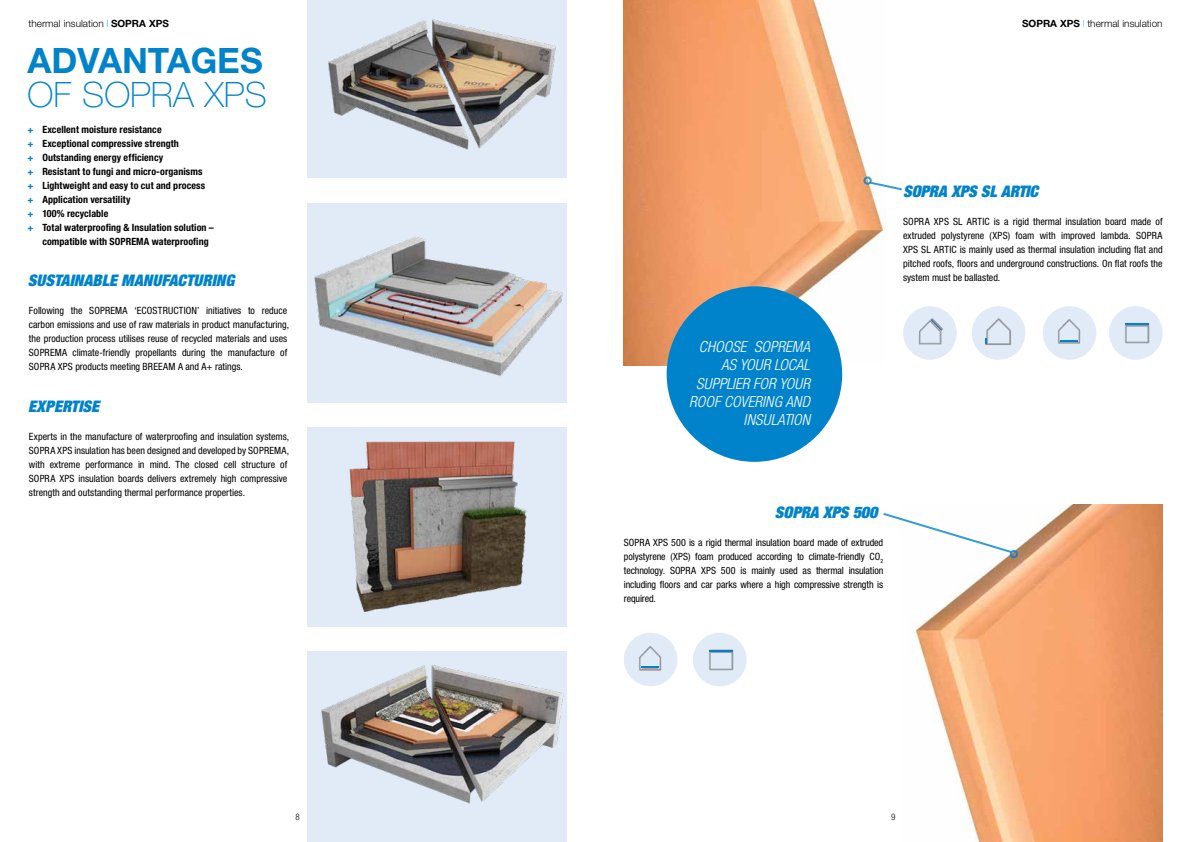
<style>
.page{position:relative;width:1191px;height:842px;background:#fff}
.page>*{position:absolute;margin:0;border:0;box-sizing:border-box;transform-origin:0 0}
.t1{font:700 35px "Helvetica Neue";color:#0083ca}
.t2{font:100 35px "Helvetica Neue";color:#0083ca}
.t3{font:italic 900 expanded 16px "Helvetica Neue";color:#0083ca}
.t4{font:italic 900 expanded 16px "Helvetica Neue";letter-spacing:-.02em;color:#0083ca}
.t5{font:italic 300 condensed 15.3px/18.3px "Helvetica Neue";letter-spacing:.005em;color:#fff;text-align:right}
.t6{font:condensed 10px/14px "Helvetica Neue LT";color:#000}
.t7{font:700 condensed 10px "Helvetica Neue LT Std";letter-spacing:.005em;color:#000}
.t8{font:300 10px "Helvetica Neue LT Std";color:#000}
.t9{font:300 condensed 9px "Helvetica Neue LT Std";color:#000}
.s1{font-weight:100;font-stretch:expanded;color:#0083ca}
.s2{font-weight:700}
.s3{color:#0083ca}
</style>
<div class="page">
<img style="left:624px;top:0;width:261px;height:366px">
<div style="left:666px;top:286px;width:176px;height:176px;background:#0083ca;border-radius:50%"></div>
<img style="left:913px;top:505px;width:249px;height:337px">
<svg style="left:869px;top:180px;width:33px;height:12px"></svg>
<div style="left:863px;top:176px;width:8px;height:9px;border:2px solid #0083ca;border-radius:50%"></div>
<svg style="left:883px;top:511px;width:129px;height:43px"></svg>
<div style="left:1009px;top:550px;width:9px;height:8px;border:2px solid #0083ca;border-radius:50%"></div>
<div style="left:308px;top:203px;width:259px;height:199px;background:#e1ebf7"></div>
<img style="left:314px;top:236px;width:249px;height:141px">
<div style="left:308px;top:0;width:259px;height:178px;background:#e1ebf7"></div>
<img style="left:328px;top:19px;width:228px;height:131px">
<div style="left:308px;top:427px;width:259px;height:199px;background:#e1ebf7"></div>
<img style="left:349px;top:441px;width:179px;height:171px">
<div style="left:308px;top:651px;width:259px;height:191px;background:#e1ebf7"></div>
<img style="left:321px;top:665px;width:243px;height:139px">
<div style="left:624px;top:633px;width:53px;height:53px;background:#e1ebf7;border-radius:50%"></div>
<img style="left:639px;top:645px;width:23px;height:26px">
<svg style="left:641px;top:667px;width:17px;height:1px"></svg>
<div style="left:1042px;top:306px;width:54px;height:54px;background:#e1ebf7;border-radius:50%"></div>
<img style="left:1058px;top:318px;width:23px;height:26px">
<svg style="left:1060px;top:340px;width:17px;height:1px"></svg>
<div style="left:693px;top:633px;width:53px;height:53px;background:#e1ebf7;border-radius:50%"></div>
<img style="left:709px;top:649px;width:25px;height:22px">
<svg style="left:709px;top:650px;width:24px;height:1px"></svg>
<div style="left:1109px;top:306px;width:53px;height:54px;background:#e1ebf7;border-radius:50%"></div>
<img style="left:1125px;top:323px;width:25px;height:21px">
<hr style="left:1125px;top:323px;width:23px;height:2px;background:#0083ca">
<div style="left:971px;top:306px;width:54px;height:54px;background:#e1ebf7;border-radius:50%"></div>
<img style="left:985px;top:318px;width:26px;height:27px">
<div style="left:903px;top:306px;width:53px;height:54px;background:#e1ebf7;border-radius:50%"></div>
<img style="left:919px;top:318px;width:24px;height:26px">
<svg style="left:930px;top:319px;width:12px;height:11px"></svg>
<p class="t8" style="left:29px;top:18px;width:142px">thermal insulation <span class="s1">|</span> <span class="s2">SOPRA XPS</span></p>
<p class="t8" style="left:1022px;top:18px;width:142px"><span class="s2">SOPRA XPS</span> <span class="s1">|</span> thermal insulation</p>
<h1 class="t1" style="left:28px;top:39px;width:236px">ADVANTAGES</h1>
<h1 class="t2" style="left:28px;top:75px;width:240px">OF SOPRA XPS</h1>
<p class="t7" style="left:27px;top:123px;width:136px"><span class="s3">+</span> Excellent moisture resistance</p>
<p class="t7" style="left:27px;top:137px;width:153px"><span class="s3">+</span> Exceptional compressive strength</p>
<p class="t7" style="left:27px;top:151px;width:137px"><span class="s3">+</span> Outstanding energy efficiency</p>
<p class="t7" style="left:27px;top:165px;width:176px"><span class="s3">+</span> Resistant to fungi and micro-organisms</p>
<p class="t7" style="left:27px;top:179px;width:179px"><span class="s3">+</span> Lightweight and easy to cut and process</p>
<p class="t7" style="left:27px;top:193px;width:105px"><span class="s3">+</span> Application versatility</p>
<p class="t7" style="left:27px;top:207px;width:82px"><span class="s3">+</span> 100% recyclable</p>
<p class="t7" style="left:27px;top:221px;width:188px"><span class="s3">+</span> Total waterproofing &amp; Insulation solution –</p>
<p class="t7" style="left:42px;top:235px;width:168px">compatible with SOPREMA waterproofing</p>
<h2 class="t3" style="left:28px;top:270px;width:208px">SUSTAINABLE MANUFACTURING</h2>
<p class="t6" style="left:29px;top:304px;width:262px">Following the SOPREMA ‘ECOSTRUCTION’ initiatives to reduce carbon emissions and use of raw materials in product manufacturing, the production process utilises reuse of recycled materials and uses SOPREMA climate-friendly propellants during the manufacture of SOPRA XPS products meeting BREEAM A and A+ ratings.</p>
<h2 class="t3" style="left:28px;top:396px;width:72px">EXPERTISE</h2>
<p class="t6" style="left:29px;top:430px;width:262px">Experts in the manufacture of waterproofing and insulation systems, SOPRA XPS insulation has been designed and developed by SOPREMA, with extreme performance in mind. The closed cell structure of SOPRA XPS insulation boards delivers extremely high compressive strength and outstanding thermal performance properties.</p>
<h3 class="t5" style="left:689px;top:337px;width:122px">CHOOSE SOPREMA<br>AS YOUR LOCAL<br>SUPPLIER FOR YOUR<br>ROOF COVERING AND<br>INSULATION</h3>
<h2 class="t4" style="left:903px;top:181px;width:136px">SOPRA XPS SL ARTIC</h2>
<p class="t6" style="left:903px;top:214px;width:261px;text-align:justify">SOPRA XPS SL ARTIC is a rigid thermal insulation board made of extruded polystyrene (XPS) foam with improved lambda. SOPRA XPS SL ARTIC is mainly used as thermal insulation including flat and pitched roofs, floors and underground constructions. On flat roofs the system must be ballasted.</p>
<h2 class="t3" style="left:775px;top:502px;width:104px">SOPRA XPS 500</h2>
<p class="t6" style="left:624px;top:535px;width:261px;text-align:justify">SOPRA XPS 500 is a rigid thermal insulation board made of extruded polystyrene (XPS) foam produced according to climate-friendly CO<sub>2 </sub>technology. SOPRA XPS 500 is mainly used as thermal insulation including floors and car parks where a high compressive strength is required.</p>
<p class="t9" style="left:296px;top:812px;width:6px">8</p>
<p class="t9" style="left:891px;top:812px;width:6px">9</p>
</div>
